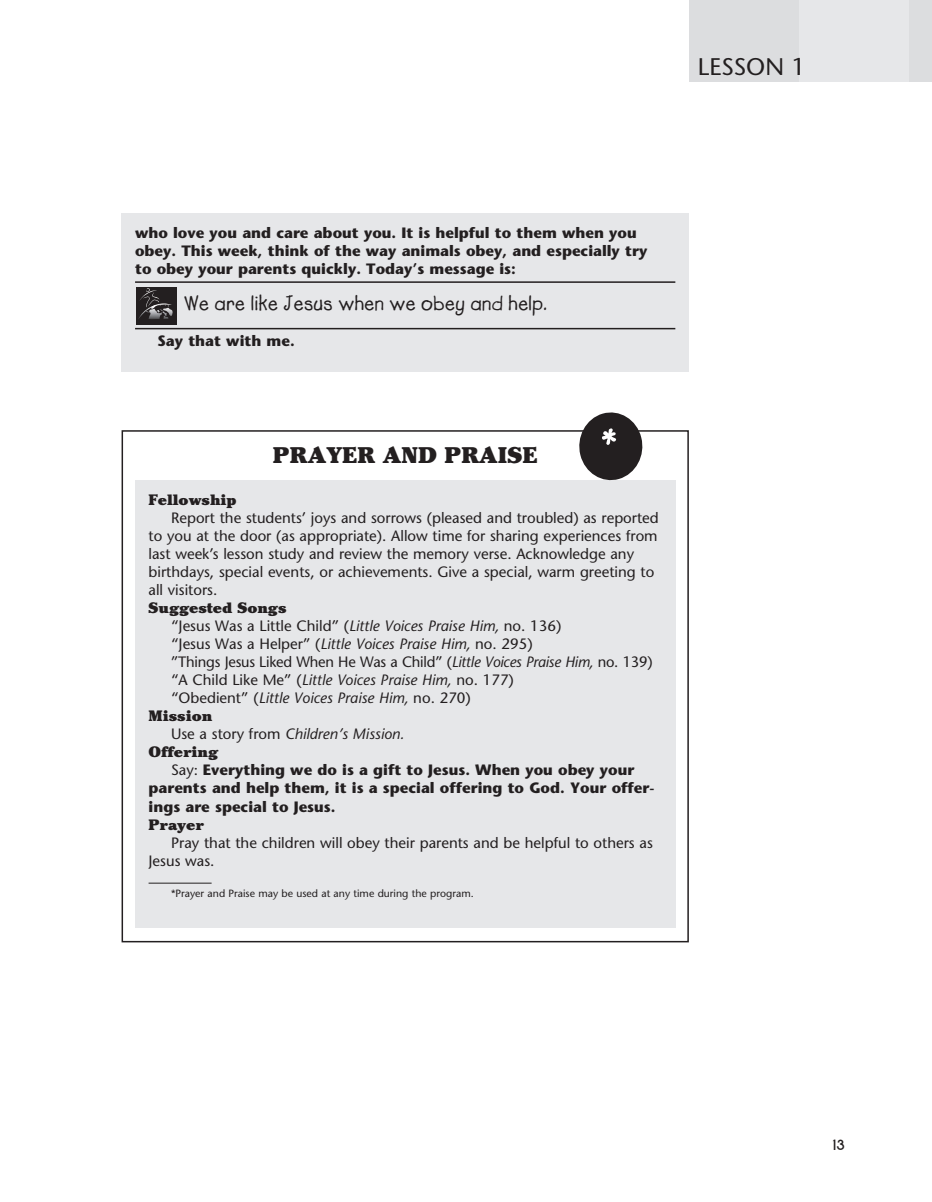
<style>
.page{position:relative;width:932px;height:1202px;background:#fff}
.page>*{position:absolute;margin:0;border:0;box-sizing:border-box;transform-origin:0 0}
.t1{font:24px "Stone Sans";color:#231f20}
.Readiness{font:900 22.5px "Cheltenham";color:#231f20}
.Power_Point{font:21px "Lemonade ICG Bold";letter-spacing:.015em;color:#231f20}
.t2{font:15px/18px "Stone Sans";color:#231f20}
.t3{font:700 15px/18px "Stone Sans";color:#231f20}
.t4{font:italic 15px "Stone Sans";color:#231f20}
.P_P_Breaker{font:900 15px "Cheltenham";color:#231f20}
.t5{font:700 15px "New Garden";color:#231f20}
.Footnotes{font:10.5px "Stone Sans";color:#231f20}
.s1{font-style:italic}
.s2{font-style:normal}
.s3{font-weight:400}
</style>
<div class="page">
<div style="left:689px;top:0;width:110px;height:81px;background:#dcdddf"></div>
<div style="left:799px;top:0;width:110px;height:81px;background:#e6e7e9"></div>
<div style="left:909px;top:0;width:23px;height:81px;background:#dcdddf"></div>
<div style="left:122px;top:213px;width:566px;height:158px;background:#e6e7e9"></div>
<hr style="left:135px;top:281px;width:540px;height:2px;background:#231f20">
<hr style="left:135px;top:328px;width:540px;height:1px;background:#231f20">
<div style="left:136px;top:287px;width:41px;height:37px;background:#231f20"></div>
<svg style="left:138px;top:288px;width:35px;height:31px"></svg>
<div style="left:122px;top:430px;width:566px;height:512px;border:2px solid #231f20"></div>
<div style="left:135px;top:480px;width:540px;height:447px;background:#e6e7e9"></div>
<hr style="left:148px;top:882px;width:64px;height:1px;background:#231f20">
<svg style="left:576px;top:412px;width:69px;height:69px"></svg>
<p class="t1" style="left:698px;top:52px;width:109px">LESSON 1</p>
<p class="t3" style="left:135px;top:224px;width:514px">who love you and care about you. It is helpful to them when you obey. This week, think of the way animals obey, and especially try to obey your parents quickly. Today’s message is:</p>
<p class="Power_Point" style="left:184px;top:290px;width:365px">We are like Jesus when we obey and help.</p>
<p class="t3" style="left:158px;top:332px;width:139px">Say that with me.</p>
<p class="Readiness" style="left:273px;top:442px;width:266px">PRAYER AND PRAISE</p>
<p class="P_P_Breaker" style="left:148px;top:491px;width:90px">Fellowship</p>
<p class="t2" style="left:148px;top:509px;width:511px;text-indent:22px">Report the students’ joys and sorrows (pleased and troubled) as reported to you at the door (as appropriate). Allow time for sharing experiences from last week’s lesson study and review the memory verse. Acknowledge any birthdays, special events, or achievements. Give a special, warm greeting to all visitors.</p>
<p class="P_P_Breaker" style="left:148px;top:599px;width:139px">Suggested Songs</p>
<p class="t2" style="left:171px;top:617px;width:392px">“Jesus Was a Little Child” (<span class="s1">Little Voices Praise Him,</span> no. 136)</p>
<p class="t2" style="left:171px;top:635px;width:363px">“Jesus Was a Helper” (<span class="s1">Little Voices Praise Him,</span> no. 295)</p>
<p class="t2" style="left:171px;top:653px;width:483px">”Things Jesus Liked When He Was a Child” (<span class="s1">Little Voices Praise Him,</span> no. 139)</p>
<p class="t2" style="left:171px;top:671px;width:344px">“A Child Like Me” (<span class="s1">Little Voices Praise Him,</span> no. 177)</p>
<p class="t4" style="left:171px;top:689px;width:301px"><span class="s2">“Obedient” (</span>Little Voices Praise Him, <span class="s2">no. 270)</span></p>
<p class="P_P_Breaker" style="left:148px;top:707px;width:65px">Mission</p>
<p class="t4" style="left:171px;top:725px;width:235px"><span class="s2">Use a story from</span> Children’s Mission.</p>
<p class="P_P_Breaker" style="left:148px;top:743px;width:71px">Offering</p>
<p class="t3" style="left:148px;top:761px;width:507px;text-indent:22px"><span class="s3">Say:</span> Everything we do is a gift to Jesus. When you obey your parents and help them, it is a special offering to God. Your offer&shy;ings are special to Jesus.</p>
<p class="P_P_Breaker" style="left:148px;top:815px;width:57px">Prayer</p>
<p class="t2" style="left:148px;top:833px;width:506px;text-indent:22px">Pray that the children will obey their parents and be helpful to others as<br>Jesus was.</p>
<p class="Footnotes" style="left:171px;top:887px;width:304px">*Prayer and Praise may be used at any time during the program.</p>
<p class="t5" style="left:832px;top:1136px;width:14px">13</p>
</div>
